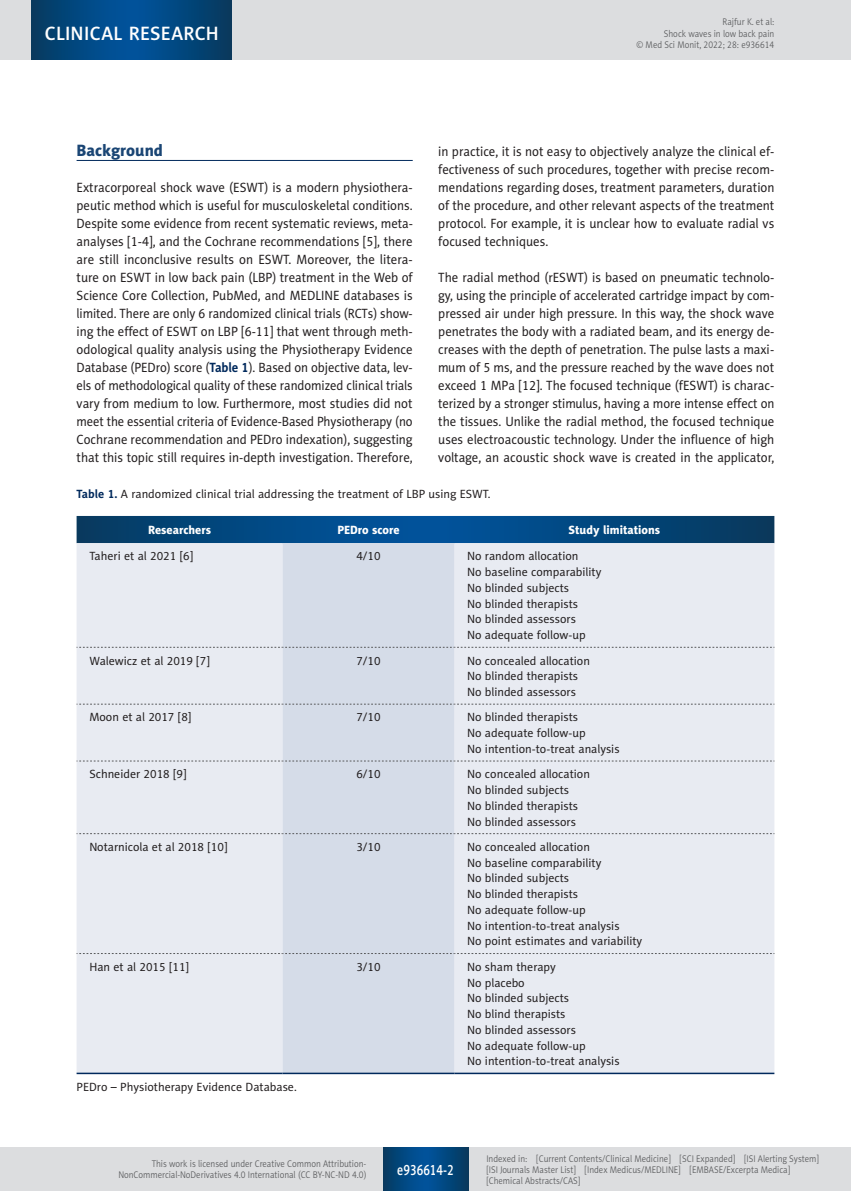
<style>
.page{position:relative;width:851px;height:1191px;background:#fff}
.page>*{position:absolute;margin:0;border:0;box-sizing:border-box;transform-origin:0 0}
.t1{font:19.5px "Naomi Sans EFN Medium";letter-spacing:.015em;color:#fff}
.MSM_Headline_1{font:16.5px "Naomi Sans EFN Heavy";color:#1a4574}
.MSM_e-PAGINA{font:15px "Naomi Sans EFN Medium";color:#fff;scale:.8 1}
.MSM_Body{font:13.5px/18px "Naomi Sans EFN";color:#231f20;text-align:justify;scale:.95 1}
.MSM_Tabela_zawartosc{font:12px "Naomi Sans EFN";color:#231f20}
.MSM_Tabela_tytul{font:12px "Naomi Sans EFN";color:#231f20}
.MSM_Tabela_Head{font:12px "Naomi Sans EFN Heavy";color:#fff}
.MSM_Table_podpis_dol{font:12px "Naomi Sans EFN";color:#231f20}
.MSM_pagina_sygnatura{font:9.75px/11.2px "Naomi Sans EFN Light";color:#57585a;scale:.9 1}
.MSM_pagina_zywa{font:9.75px/11.2px "Naomi Sans EFN Light";color:#57585a;text-align:right;scale:.9 1}
.s1{font-weight:700;color:#00295c}
</style>
<div class="page">
<hr style="left:77px;top:160px;width:335px;height:1px;background:#00295c">
<svg style="left:77px;top:516px;width:697px;height:27px;background:#02477e"></svg>
<div style="left:77px;top:543px;width:697px;height:529px;background:#e8ebf2"></div>
<div style="left:282px;top:543px;width:172px;height:529px;background:#d5dce8"></div>
<svg style="left:77px;top:647px;width:697px;height:1px"></svg>
<svg style="left:77px;top:704px;width:697px;height:1px"></svg>
<svg style="left:77px;top:760px;width:697px;height:1px"></svg>
<svg style="left:77px;top:833px;width:697px;height:1px"></svg>
<svg style="left:77px;top:953px;width:697px;height:1px"></svg>
<hr style="left:77px;top:1072px;width:205px;height:2px;background:#00295c">
<hr style="left:282px;top:1072px;width:172px;height:2px;background:#00295c">
<hr style="left:454px;top:1072px;width:320px;height:2px;background:#00295c">
<div style="left:0;top:1148px;width:850px;height:43px;background:#dcdddf"></div>
<svg style="left:383px;top:1147px;width:85px;height:43px;background:#02477e"></svg>
<div style="left:0;top:0;width:850px;height:60px;background:#dcdddf"></div>
<hr style="left:850px;top:0;width:1px;height:60px;background:#dcdddf">
<svg style="left:32px;top:0;width:200px;height:60px;background:#02477e"></svg>
<h1 class="t1" style="left:45px;top:22px;width:175px">CLINICAL RESEARCH</h1>
<p class="MSM_pagina_zywa" style="left:663px;top:16px;width:124px">Rajfur K. et al:<br>Shock waves in low back pain</p>
<p class="MSM_pagina_sygnatura" style="left:636px;top:39px;width:154px">© Med Sci Monit, 2022; 28: e936614</p>
<p class="MSM_Headline_1" style="left:77px;top:140px;width:88px">Background</p>
<p class="MSM_Body" style="left:77px;top:178px;width:355px">Extracorporeal shock wave (ESWT) is a modern physiothera&shy;peutic method which is useful for musculoskeletal conditions.<br>Despite some evidence from recent systematic reviews, meta&shy;analyses [1-4], and the Cochrane recommendations [5], there are still inconclusive results on ESWT. Moreover, the litera&shy;ture on ESWT in low back pain (LBP) treatment in the Web of Science Core Collection, PubMed, and MEDLINE databases is limited. There are only 6 randomized clinical trials (RCTs) show&shy;ing the effect of ESWT on LBP [6-11] that went through meth&shy;odological quality analysis using the Physiotherapy Evidence Database (PEDro) score (<span class="s1">Table 1</span>). Based on objective data, lev&shy;els of methodological quality of these randomized clinical trials vary from medium to low. Furthermore, most studies did not meet the essential criteria of Evidence-Based Physiotherapy (no Cochrane recommendation and PEDro indexation), suggesting that this topic still requires in-depth investigation. Therefore,</p>
<p class="MSM_Body" style="left:438px;top:142px;width:355px">in practice, it is not easy to objectively analyze the clinical ef&shy;fectiveness of such procedures, together with precise recom&shy;mendations regarding doses, treatment parameters, duration of the procedure, and other relevant aspects of the treatment protocol. For example, it is unclear how to evaluate radial vs focused techniques.</p>
<p class="MSM_Body" style="left:438px;top:268px;width:355px">The radial method (rESWT) is based on pneumatic technolo&shy;gy, using the principle of accelerated cartridge impact by com&shy;pressed air under high pressure. In this way, the shock wave penetrates the body with a radiated beam, and its energy de&shy;creases with the depth of penetration. The pulse lasts a maxi&shy;mum of 5 ms, and the pressure reached by the wave does not exceed 1 MPa [12]. The focused technique (fESWT) is charac&shy;terized by a stronger stimulus, having a more intense effect on the tissues. Unlike the radial method, the focused technique uses electroacoustic technology. Under the influence of high voltage, an acoustic shock wave is created in the applicator,</p>
<p class="MSM_Tabela_tytul" style="left:77px;top:487px;width:415px"><span class="s1">Table 1.</span> A randomized clinical trial addressing the treatment of LBP using ESWT.</p>
<p class="MSM_Tabela_Head" style="left:148px;top:522px;width:65px">Researchers</p>
<p class="MSM_Tabela_Head" style="left:337px;top:522px;width:64px">PEDro score</p>
<p class="MSM_Tabela_Head" style="left:568px;top:522px;width:93px">Study limitations</p>
<p class="MSM_Tabela_zawartosc" style="left:89px;top:549px;width:105px">Taheri et al 2021 [6]</p>
<p class="MSM_Tabela_zawartosc" style="left:356px;top:549px;width:26px">4/10</p>
<p class="MSM_Tabela_zawartosc" style="left:467px;top:549px;width:113px">No random allocation</p>
<p class="MSM_Tabela_zawartosc" style="left:467px;top:565px;width:136px">No baseline comparability</p>
<p class="MSM_Tabela_zawartosc" style="left:467px;top:581px;width:103px">No blinded subjects</p>
<p class="MSM_Tabela_zawartosc" style="left:467px;top:597px;width:112px">No blinded therapists</p>
<p class="MSM_Tabela_zawartosc" style="left:467px;top:612px;width:110px">No blinded assessors</p>
<p class="MSM_Tabela_zawartosc" style="left:467px;top:628px;width:120px">No adequate follow-up</p>
<p class="MSM_Tabela_zawartosc" style="left:89px;top:653px;width:122px">Walewicz et al 2019 [7]</p>
<p class="MSM_Tabela_zawartosc" style="left:356px;top:653px;width:26px">7/10</p>
<p class="MSM_Tabela_zawartosc" style="left:467px;top:653px;width:124px">No concealed allocation</p>
<p class="MSM_Tabela_zawartosc" style="left:467px;top:669px;width:112px">No blinded therapists</p>
<p class="MSM_Tabela_zawartosc" style="left:467px;top:685px;width:110px">No blinded assessors</p>
<p class="MSM_Tabela_zawartosc" style="left:89px;top:710px;width:103px">Moon et al 2017 [8]</p>
<p class="MSM_Tabela_zawartosc" style="left:356px;top:710px;width:26px">7/10</p>
<p class="MSM_Tabela_zawartosc" style="left:467px;top:710px;width:112px">No blinded therapists</p>
<p class="MSM_Tabela_zawartosc" style="left:467px;top:726px;width:120px">No adequate follow-up</p>
<p class="MSM_Tabela_zawartosc" style="left:467px;top:742px;width:154px">No intention-to-treat analysis</p>
<p class="MSM_Tabela_zawartosc" style="left:89px;top:767px;width:99px">Schneider 2018 [9]</p>
<p class="MSM_Tabela_zawartosc" style="left:356px;top:767px;width:26px">6/10</p>
<p class="MSM_Tabela_zawartosc" style="left:467px;top:767px;width:124px">No concealed allocation</p>
<p class="MSM_Tabela_zawartosc" style="left:467px;top:783px;width:103px">No blinded subjects</p>
<p class="MSM_Tabela_zawartosc" style="left:467px;top:799px;width:112px">No blinded therapists</p>
<p class="MSM_Tabela_zawartosc" style="left:467px;top:814px;width:110px">No blinded assessors</p>
<p class="MSM_Tabela_zawartosc" style="left:89px;top:840px;width:140px">Notarnicola et al 2018 [10]</p>
<p class="MSM_Tabela_zawartosc" style="left:356px;top:840px;width:26px">3/10</p>
<p class="MSM_Tabela_zawartosc" style="left:467px;top:840px;width:124px">No concealed allocation</p>
<p class="MSM_Tabela_zawartosc" style="left:467px;top:855px;width:136px">No baseline comparability</p>
<p class="MSM_Tabela_zawartosc" style="left:467px;top:871px;width:103px">No blinded subjects</p>
<p class="MSM_Tabela_zawartosc" style="left:467px;top:887px;width:112px">No blinded therapists</p>
<p class="MSM_Tabela_zawartosc" style="left:467px;top:903px;width:120px">No adequate follow-up</p>
<p class="MSM_Tabela_zawartosc" style="left:467px;top:918px;width:154px">No intention-to-treat analysis</p>
<p class="MSM_Tabela_zawartosc" style="left:467px;top:934px;width:176px">No point estimates and variability</p>
<p class="MSM_Tabela_zawartosc" style="left:89px;top:959px;width:101px">Han et al 2015 [11]</p>
<p class="MSM_Tabela_zawartosc" style="left:356px;top:959px;width:26px">3/10</p>
<p class="MSM_Tabela_zawartosc" style="left:467px;top:959px;width:90px">No sham therapy</p>
<p class="MSM_Tabela_zawartosc" style="left:467px;top:975px;width:59px">No placebo</p>
<p class="MSM_Tabela_zawartosc" style="left:467px;top:991px;width:103px">No blinded subjects</p>
<p class="MSM_Tabela_zawartosc" style="left:467px;top:1007px;width:100px">No blind therapists</p>
<p class="MSM_Tabela_zawartosc" style="left:467px;top:1022px;width:110px">No blinded assessors</p>
<p class="MSM_Tabela_zawartosc" style="left:467px;top:1038px;width:120px">No adequate follow-up</p>
<p class="MSM_Tabela_zawartosc" style="left:467px;top:1054px;width:154px">No intention-to-treat analysis</p>
<p class="MSM_Table_podpis_dol" style="left:77px;top:1080px;width:222px">PEDro – Physiotherapy Evidence Database.</p>
<p class="MSM_pagina_sygnatura" style="left:118px;top:1158px;width:277px;text-align:right">This work is licensed under Creative Common Attribution-<br>NonCommercial-NoDerivatives 4.0 International (CC BY-NC-ND 4.0)</p>
<p class="MSM_e-PAGINA" style="left:397px;top:1160px;width:72px">e936614-2</p>
<p class="MSM_pagina_sygnatura" style="left:486px;top:1152px;width:371px">Indexed in: [Current Contents/Clinical Medicine] [SCI Expanded] [ISI Alerting System] [ISI Journals Master List] [Index Medicus/MEDLINE] [EMBASE/Excerpta Medica] [Chemical Abstracts/CAS]</p>
</div>
